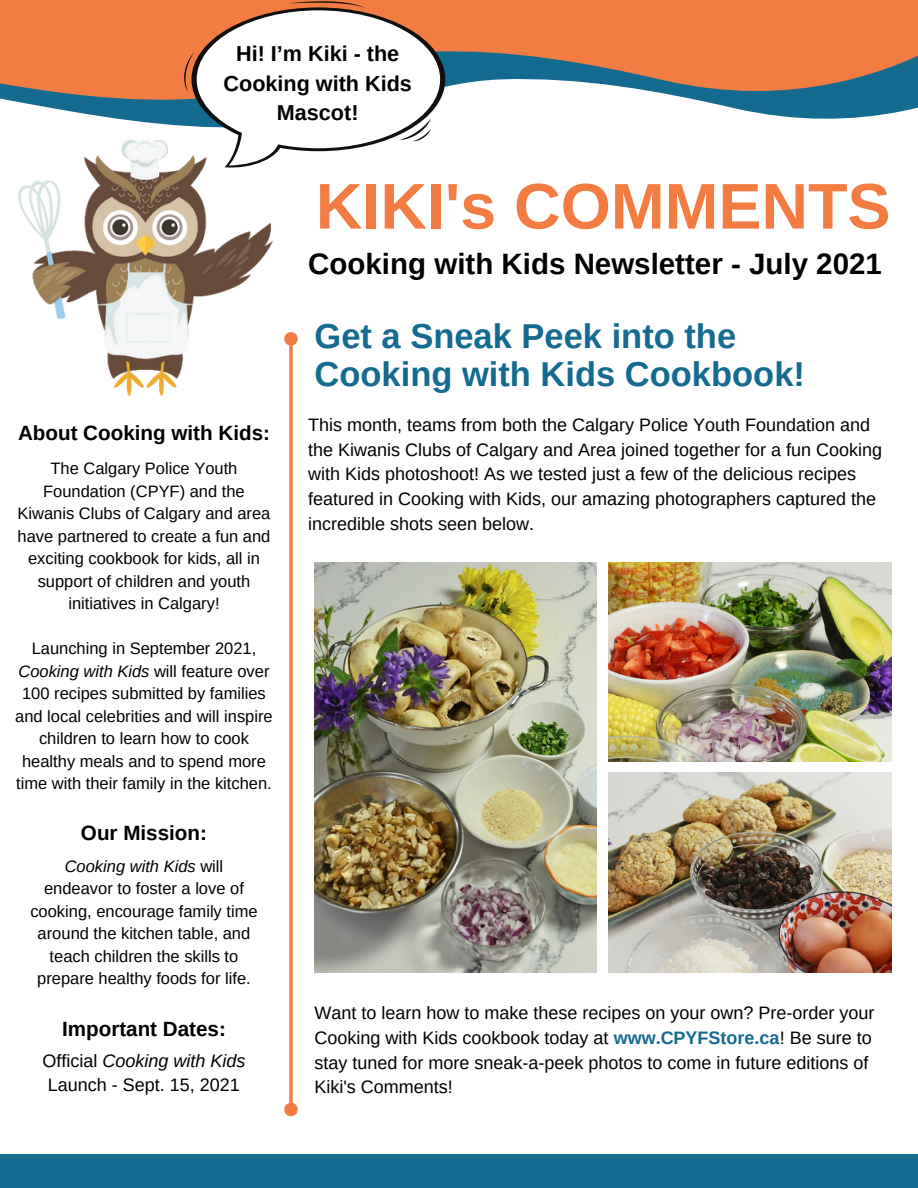
<style>
.page{position:relative;width:918px;height:1188px;background:#fff}
.page>*{position:absolute;margin:0;border:0;box-sizing:border-box;transform-origin:0 0}
.t1{font:700 64.65px "Arimo";color:#f37c43}
.t2{font:700 34.5px/38.2px "Arimo";color:#146a8f}
.t3{font:700 29.55px "Arimo";color:#000}
.t4{font:700 21.6px/29.2px "Arimo";color:#000;text-align:center}
.t5{font:700 20.7px "Arimo";color:#000}
.t6{font:18px/24.8px "Arimo";color:#000}
.t7{font:16.5px/22.5px "Arimo";color:#000;text-align:center}
.s1{font-style:italic}
.s2{font-weight:700;color:#146a8f}
</style>
<div class="page">
<svg style="left:63px;top:110px;width:844px;height:16px"></svg>
<svg style="left:0;top:0;width:918px;height:110px;fill:#f37c43"></svg>
<img style="left:315px;top:563px;width:282px;height:409px">
<img style="left:608px;top:563px;width:284px;height:199px">
<img style="left:608px;top:773px;width:284px;height:199px">
<div style="left:0;top:1155px;width:918px;height:33px;background:#146a8f"></div>
<svg style="left:289px;top:348px;width:4px;height:752px"></svg>
<svg style="left:284px;top:332px;width:14px;height:16px"></svg>
<svg style="left:284px;top:1100px;width:14px;height:17px"></svg>
<img style="left:18px;top:140px;width:256px;height:257px">
<svg style="left:184px;top:1px;width:256px;height:169px"></svg>
<p class="t4" style="left:224px;top:39px;width:190px">Hi! I’m Kiki - the<br>Cooking with Kids<br>Mascot!</p>
<p class="t5" style="left:18px;top:421px;width:254px">About Cooking with Kids:</p>
<p class="t7" style="left:18px;top:457px;width:254px">The Calgary Police Youth<br>Foundation (CPYF) and the<br>Kiwanis Clubs of Calgary and area have partnered to create a fun and exciting cookbook for kids, all in support of children and youth initiatives in Calgary!</p>
<p class="t7" style="left:15px;top:637px;width:259px">Launching in September 2021, <span class="s1">Cooking with Kids</span> will feature over 100 recipes submitted by families and local celebrities and will inspire children to learn how to cook healthy meals and to spend more time with their family in the kitchen.</p>
<p class="t5" style="left:81px;top:822px;width:128px">Our Mission:</p>
<p class="t7" style="left:30px;top:855px;width:229px"><span class="s1">Cooking with Kids</span> will endeavor to foster a love of cooking, encourage family time around the kitchen table, and teach children the skills to prepare healthy foods for life.</p>
<p class="t5" style="left:62px;top:1017px;width:165px">Important Dates:</p>
<p class="t6" style="left:42px;top:1048px;width:204px;text-align:center">Official <span class="s1">Cooking with Kids<br></span>Launch - Sept. 15, 2021</p>
<p class="t1" style="left:316px;top:170px;width:576px">KIKI's COMMENTS</p>
<p class="t3" style="left:308px;top:247px;width:575px">Cooking with Kids Newsletter - July 2021</p>
<p class="t2" style="left:315px;top:317px;width:492px">Get a Sneak Peek into the<br>Cooking with Kids Cookbook!</p>
<p class="t6" style="left:308px;top:412px;width:575px">This month, teams from both the Calgary Police Youth Foundation and the Kiwanis Clubs of Calgary and Area joined together for a fun Cooking with Kids photoshoot! As we tested just a few of the delicious recipes featured in Cooking with Kids, our amazing photographers captured the incredible shots seen below.</p>
<p class="t6" style="left:315px;top:1001px;width:561px">Want to learn how to make these recipes on your own? Pre-order your Cooking with Kids cookbook today at <span class="s2">www.CPYFStore.ca</span>! Be sure to stay tuned for more sneak-a-peek photos to come in future editions of Kiki's Comments!</p>
</div>
